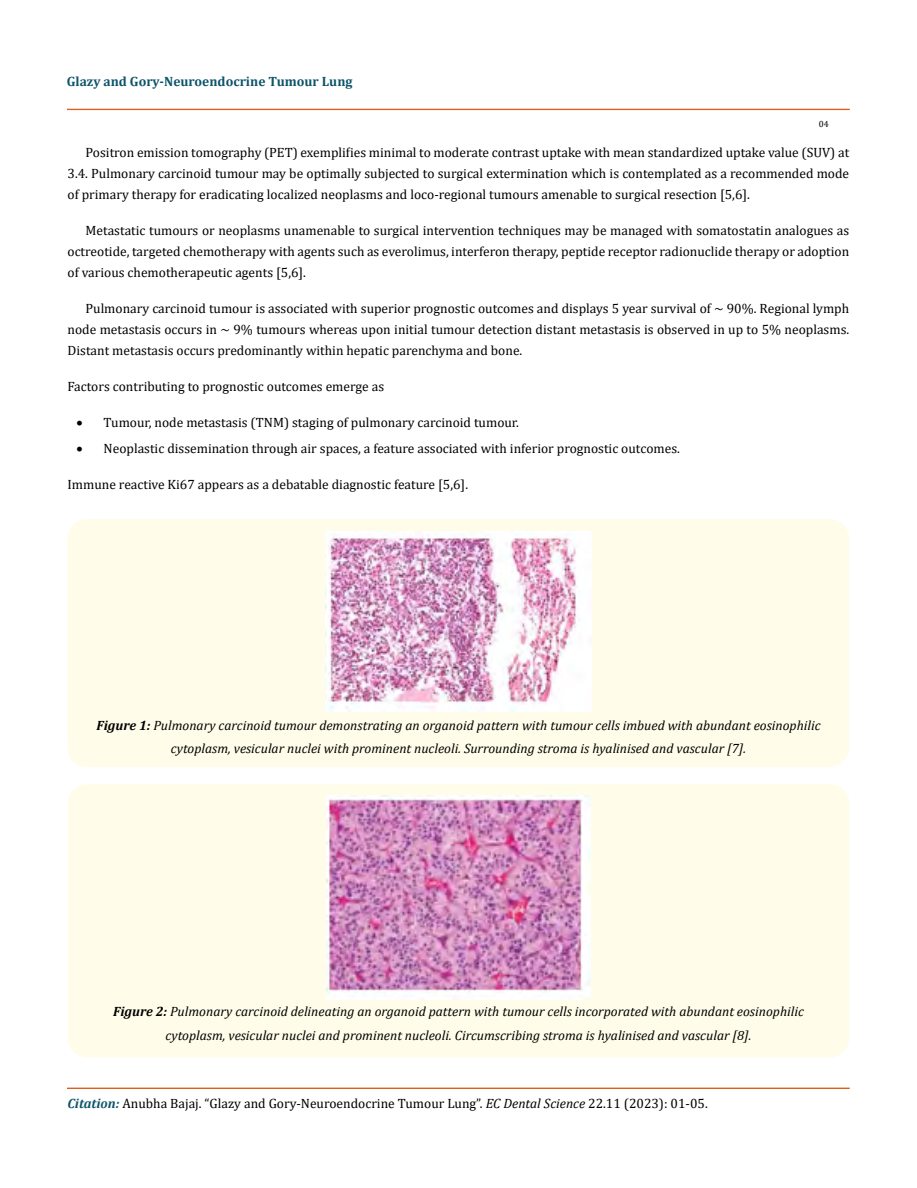
<style>
.page{position:relative;width:917px;height:1188px;background:#fff}
.page>*{position:absolute;margin:0;border:0;box-sizing:border-box;transform-origin:0 0}
.t1{font:13.5px/21px "Cambria";color:#000;text-align:justify}
.t2{font:italic 13.5px/22.5px "Cambria";color:#000;text-align:center}
.t3{font:700 13.5px "Cambria";color:#0e546a}
.t4{font:9px "Cambria";color:#000}
.s1{font-weight:700}
.s2{font-weight:700;font-style:italic;color:#0e546a}
.s3{font-style:italic}
</style>
<div class="page">
<div style="left:67px;top:109px;width:782px;height:1px;border:1px solid #e05d1a"></div>
<div style="left:67px;top:1088px;width:782px;height:1px;border:1px solid #e05d1a"></div>
<div style="left:67px;top:519px;width:782px;height:248px;background:#fffde9;border-radius:19px"></div>
<img style="left:326px;top:532px;width:265px;height:180px">
<div style="left:68px;top:784px;width:781px;height:273px;background:#fffde9;border-radius:19px"></div>
<img style="left:327px;top:796px;width:263px;height:204px">
<p class="t3" style="left:67px;top:72px;width:287px">Glazy and Gory-Neuroendocrine Tumour Lung</p>
<p class="t4" style="left:818px;top:118px;width:11px">04</p>
<p class="t1" style="left:68px;top:142px;width:783px;text-indent:18px">Positron emission tomography (PET) exemplifies minimal to moderate contrast uptake with mean standardized uptake value (SUV) at 3.4. Pulmonary carcinoid tumour may be optimally subjected to surgical extermination which is contemplated as a recommended mode of primary therapy for eradicating localized neoplasms and loco-regional tumours amenable to surgical resection [5,6].</p>
<p class="t1" style="left:68px;top:220px;width:783px;text-indent:18px">Metastatic tumours or neoplasms unamenable to surgical intervention techniques may be managed with somatostatin analogues as octreotide, targeted chemotherapy with agents such as everolimus, interferon therapy, peptide receptor radionuclide therapy or adoption of various chemotherapeutic agents [5,6].</p>
<p class="t1" style="left:68px;top:298px;width:783px;text-indent:18px">Pulmonary carcinoid tumour is associated with superior prognostic outcomes and displays 5 year survival of ~ 90%. Regional lymph node metastasis occurs in ~ 9% tumours whereas upon initial tumour detection distant metastasis is observed in up to 5% neoplasms.<br>Distant metastasis occurs predominantly within hepatic parenchyma and bone.</p>
<p class="t1" style="left:68px;top:376px;width:318px">Factors contributing to prognostic outcomes emerge as</p>
<p class="t1" style="left:77px;top:412px;width:444px">• Tumour, node metastasis (TNM) staging of pulmonary carcinoid tumour.</p>
<p class="t1" style="left:77px;top:437px;width:605px">• Neoplastic dissemination through air spaces, a feature associated with inferior prognostic outcomes.</p>
<p class="t1" style="left:68px;top:473px;width:402px">Immune reactive Ki67 appears as a debatable diagnostic feature [5,6].</p>
<p class="t2" style="left:96px;top:714px;width:725px"><span class="s1">Figure 1:</span> Pulmonary carcinoid tumour demonstrating an organoid pattern with tumour cells imbued with abundant eosinophilic cytoplasm, vesicular nuclei with prominent nucleoli. Surrounding stroma is hyalinised and vascular [7].</p>
<p class="t2" style="left:113px;top:999px;width:692px;line-height:24px"><span class="s1">Figure 2:</span> Pulmonary carcinoid delineating an organoid pattern with tumour cells incorporated with abundant eosinophilic cytoplasm, vesicular nuclei and prominent nucleoli. Circumscribing stroma is hyalinised and vascular [8].</p>
<p class="t1" style="left:68px;top:1093px;width:641px"><span class="s2">Citation:</span> Anubha Bajaj. “Glazy and Gory-Neuroendocrine Tumour Lung”. <span class="s3">EC Dental Science</span> 22.11 (2023): 01-05.</p>
</div>
